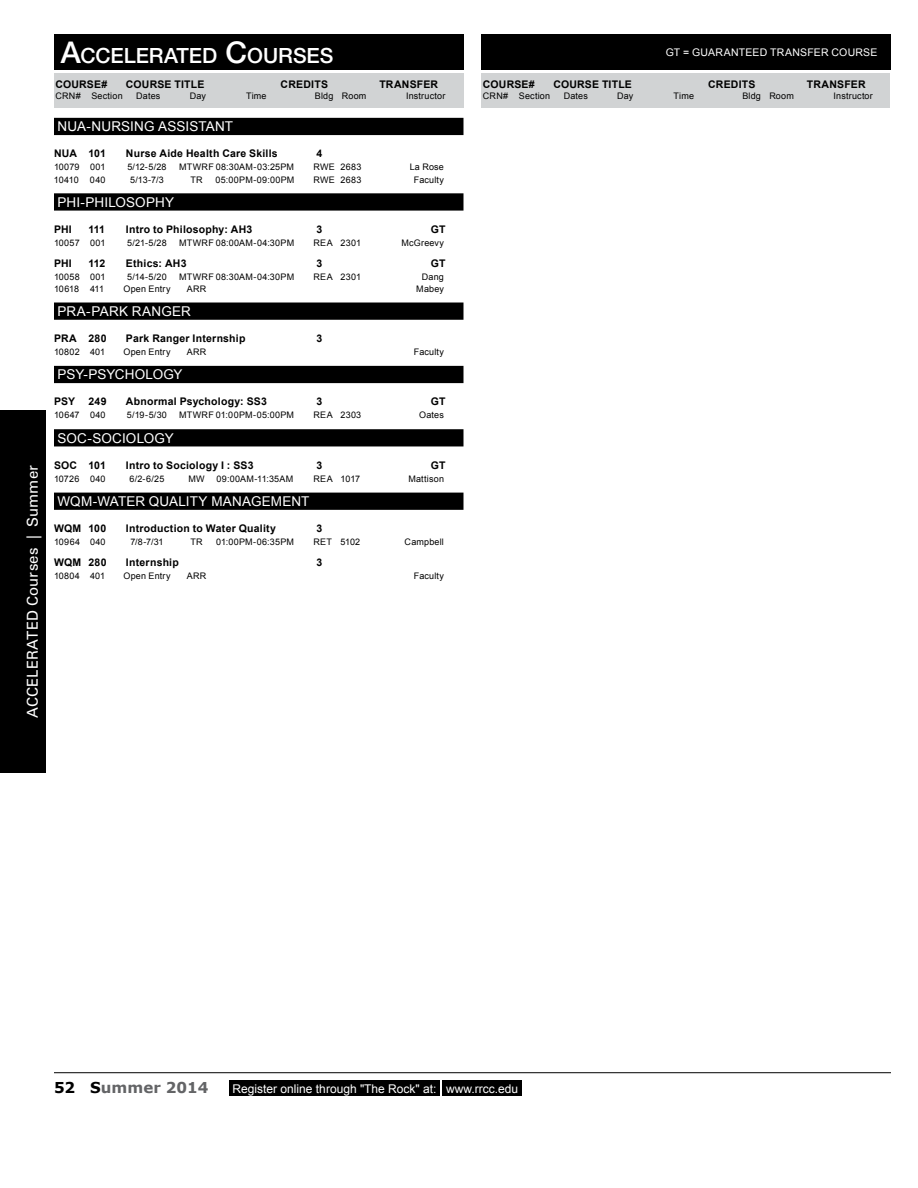
<style>
.page{position:relative;width:918px;height:1188px;background:#fff}
.page>*{position:absolute;margin:0;border:0;box-sizing:border-box;transform-origin:0 0}
.t1{font:500 21px "Helvetica Neue LT Std";color:#fff}
.t2{font:15px "Univers LT Std";letter-spacing:.005em;color:#fff}
.t3{font:700 15px "Verdana";color:#636466}
.t4{font:13.5px "Arial";letter-spacing:.01em;color:#fff}
.t5{font:12px "Arial";color:#fff}
.t6{font:700 10.5px "Arial";letter-spacing:.02em;color:#000}
.t7{font:10.5px "Arial";letter-spacing:.02em;color:#fff}
.t8{font:9px "Arial";letter-spacing:.025em;color:#000}
.t9{font:9px "Arial";letter-spacing:-.01em;color:#000}
.s1{font-size:30px}
.s2{color:#000}
</style>
<div class="page">
<div style="left:482px;top:34px;width:409px;height:35px;background:#000"></div>
<hr style="left:54px;top:1072px;width:837px;height:1px;background:#000">
<div style="left:229px;top:1080px;width:211px;height:16px;background:#000"></div>
<div style="left:443px;top:1080px;width:79px;height:16px;background:#000"></div>
<div style="left:54px;top:74px;width:410px;height:34px;background:#d1d3d4"></div>
<div style="left:482px;top:74px;width:408px;height:34px;background:#d1d3d4"></div>
<div style="left:0;top:410px;width:45px;height:363px;background:#000"></div>
<div style="left:54px;top:34px;width:410px;height:35px;background:#000"></div>
<div style="left:54px;top:118px;width:410px;height:17px;background:#000"></div>
<div style="left:54px;top:193px;width:410px;height:18px;background:#000"></div>
<div style="left:54px;top:303px;width:410px;height:17px;background:#000"></div>
<div style="left:54px;top:366px;width:410px;height:17px;background:#000"></div>
<div style="left:54px;top:429px;width:410px;height:17px;background:#000"></div>
<div style="left:54px;top:493px;width:410px;height:17px;background:#000"></div>
<h2 class="t2" style="left:24px;top:718px;width:254px;rotate:-90deg">ACCELERATED Courses | Summer</h2>
<h1 class="t1" style="left:61px;top:43px;width:274px"><span class="s1">A</span>CCELERATED <span class="s1">C</span>OURSES</h1>
<p class="t6" style="left:55px;top:78px;width:53px">COURSE#</p>
<p class="t6" style="left:126px;top:78px;width:80px">COURSE TITLE</p>
<p class="t6" style="left:281px;top:78px;width:49px">CREDITS</p>
<p class="t6" style="left:379px;top:78px;width:60px">TRANSFER</p>
<p class="t8" style="left:55px;top:90px;width:69px">CRN# Section</p>
<p class="t8" style="left:136px;top:90px;width:26px">Dates</p>
<p class="t8" style="left:190px;top:90px;width:18px">Day</p>
<p class="t8" style="left:246px;top:90px;width:22px">Time</p>
<p class="t8" style="left:315px;top:90px;width:53px">Bldg Room</p>
<p class="t8" style="left:406px;top:90px;width:41px">Instructor</p>
<p class="t4" style="left:58px;top:118px;width:177px">NUA-NURSING ASSISTANT</p>
<p class="t6" style="left:54px;top:147px;width:53px">NUA 101</p>
<p class="t6" style="left:126px;top:147px;width:153px">Nurse Aide Health Care Skills</p>
<p class="t6" style="left:317px;top:147px;width:7px">4</p>
<p class="t8" style="left:54px;top:161px;width:53px">10079 001</p>
<p class="t8" style="left:127px;top:161px;width:41px">5/12-5/28</p>
<p class="t8" style="left:179px;top:161px;width:116px">MTWRF 08:30AM-03:25PM</p>
<p class="t8" style="left:313px;top:161px;width:49px">RWE 2683</p>
<p class="t8" style="left:410px;top:161px;width:36px">La Rose</p>
<p class="t8" style="left:54px;top:173px;width:53px">10410 040</p>
<p class="t8" style="left:130px;top:173px;width:35px">5/13-7/3</p>
<p class="t8" style="left:190px;top:173px;width:14px">TR</p>
<p class="t8" style="left:216px;top:173px;width:80px">05:00PM-09:00PM</p>
<p class="t8" style="left:313px;top:173px;width:49px">RWE 2683</p>
<p class="t8" style="left:414px;top:173px;width:32px">Faculty</p>
<p class="t4" style="left:58px;top:193px;width:118px">PHI-PHILOSOPHY</p>
<p class="t6" style="left:54px;top:222px;width:19px">PHI</p>
<p class="t6" style="left:89px;top:222px;width:18px">111</p>
<p class="t6" style="left:126px;top:222px;width:128px">Intro to Philosophy: AH3</p>
<p class="t6" style="left:317px;top:222px;width:7px">3</p>
<p class="t6" style="left:431px;top:222px;width:16px">GT</p>
<p class="t8" style="left:54px;top:237px;width:53px">10057 001</p>
<p class="t8" style="left:127px;top:237px;width:41px">5/21-5/28</p>
<p class="t8" style="left:179px;top:237px;width:117px">MTWRF 08:00AM-04:30PM</p>
<p class="t8" style="left:313px;top:237px;width:49px">REA 2301</p>
<p class="t8" style="left:401px;top:237px;width:44px">McGreevy</p>
<p class="t6" style="left:54px;top:256px;width:19px">PHI</p>
<p class="t6" style="left:89px;top:256px;width:18px">112</p>
<p class="t6" style="left:126px;top:256px;width:62px">Ethics: AH3</p>
<p class="t6" style="left:317px;top:256px;width:7px">3</p>
<p class="t6" style="left:431px;top:256px;width:16px">GT</p>
<p class="t8" style="left:54px;top:271px;width:53px">10058 001</p>
<p class="t8" style="left:127px;top:271px;width:41px">5/14-5/20</p>
<p class="t8" style="left:179px;top:271px;width:117px">MTWRF 08:30AM-04:30PM</p>
<p class="t8" style="left:313px;top:271px;width:49px">REA 2301</p>
<p class="t8" style="left:422px;top:271px;width:24px">Dang</p>
<p class="t9" style="left:54px;top:283px;width:52px">10618 411</p>
<p class="t8" style="left:123px;top:283px;width:49px">Open Entry</p>
<p class="t8" style="left:187px;top:283px;width:21px">ARR</p>
<p class="t8" style="left:416px;top:283px;width:29px">Mabey</p>
<p class="t4" style="left:58px;top:302px;width:135px">PRA-PARK RANGER</p>
<p class="t6" style="left:54px;top:332px;width:54px">PRA 280</p>
<p class="t6" style="left:126px;top:332px;width:121px">Park Ranger Internship</p>
<p class="t6" style="left:317px;top:332px;width:7px">3</p>
<p class="t8" style="left:54px;top:346px;width:53px">10802 401</p>
<p class="t8" style="left:123px;top:346px;width:49px">Open Entry</p>
<p class="t8" style="left:187px;top:346px;width:21px">ARR</p>
<p class="t8" style="left:414px;top:346px;width:32px">Faculty</p>
<p class="t4" style="left:58px;top:366px;width:127px">PSY-PSYCHOLOGY</p>
<p class="t6" style="left:54px;top:395px;width:23px">PSY</p>
<p class="t6" style="left:89px;top:395px;width:20px">249</p>
<p class="t6" style="left:126px;top:395px;width:142px">Abnormal Psychology: SS3</p>
<p class="t6" style="left:317px;top:395px;width:7px">3</p>
<p class="t6" style="left:431px;top:395px;width:16px">GT</p>
<p class="t8" style="left:54px;top:409px;width:53px">10647 040</p>
<p class="t8" style="left:127px;top:409px;width:42px">5/19-5/30</p>
<p class="t8" style="left:179px;top:409px;width:116px">MTWRF 01:00PM-05:00PM</p>
<p class="t8" style="left:313px;top:409px;width:49px">REA 2303</p>
<p class="t8" style="left:419px;top:409px;width:26px">Oates</p>
<p class="t4" style="left:58px;top:429px;width:118px">SOC-SOCIOLOGY</p>
<p class="t6" style="left:54px;top:458px;width:53px">SOC 101</p>
<p class="t6" style="left:126px;top:458px;width:129px">Intro to Sociology I : SS3</p>
<p class="t6" style="left:317px;top:458px;width:7px">3</p>
<p class="t6" style="left:431px;top:458px;width:16px">GT</p>
<p class="t8" style="left:54px;top:473px;width:53px">10726 040</p>
<p class="t8" style="left:130px;top:473px;width:36px">6/2-6/25</p>
<p class="t8" style="left:188px;top:473px;width:18px">MW</p>
<p class="t8" style="left:217px;top:473px;width:78px">09:00AM-11:35AM</p>
<p class="t8" style="left:314px;top:473px;width:48px">REA 1017</p>
<p class="t8" style="left:408px;top:473px;width:37px">Mattison</p>
<p class="t4" style="left:58px;top:493px;width:253px">WQM-WATER QUALITY MANAGEMENT</p>
<p class="t6" style="left:54px;top:522px;width:54px">WQM 100</p>
<p class="t6" style="left:126px;top:522px;width:152px">Introduction to Water Quality</p>
<p class="t6" style="left:317px;top:522px;width:7px">3</p>
<p class="t8" style="left:54px;top:536px;width:53px">10964 040</p>
<p class="t8" style="left:130px;top:536px;width:35px">7/8-7/31</p>
<p class="t8" style="left:190px;top:536px;width:14px">TR</p>
<p class="t8" style="left:216px;top:536px;width:79px">01:00PM-06:35PM</p>
<p class="t8" style="left:313px;top:536px;width:48px">RET 5102</p>
<p class="t8" style="left:405px;top:536px;width:41px">Campbell</p>
<p class="t6" style="left:54px;top:555px;width:54px">WQM 280</p>
<p class="t6" style="left:126px;top:555px;width:54px">Internship</p>
<p class="t6" style="left:317px;top:555px;width:7px">3</p>
<p class="t8" style="left:54px;top:570px;width:53px">10804 401</p>
<p class="t8" style="left:123px;top:570px;width:49px">Open Entry</p>
<p class="t8" style="left:187px;top:570px;width:21px">ARR</p>
<p class="t8" style="left:414px;top:570px;width:32px">Faculty</p>
<p class="t7" style="left:666px;top:45px;width:213px">GT = GUARANTEED TRANSFER COURSE</p>
<p class="t6" style="left:483px;top:78px;width:53px">COURSE#</p>
<p class="t6" style="left:553px;top:78px;width:80px">COURSE TITLE</p>
<p class="t6" style="left:708px;top:78px;width:49px">CREDITS</p>
<p class="t6" style="left:807px;top:78px;width:60px">TRANSFER</p>
<p class="t8" style="left:483px;top:90px;width:69px">CRN# Section</p>
<p class="t8" style="left:564px;top:90px;width:26px">Dates</p>
<p class="t8" style="left:617px;top:90px;width:18px">Day</p>
<p class="t8" style="left:674px;top:90px;width:22px">Time</p>
<p class="t8" style="left:742px;top:90px;width:53px">Bldg Room</p>
<p class="t8" style="left:834px;top:90px;width:41px">Instructor</p>
<p class="t3" style="left:54px;top:1077px;width:156px"><span class="s2">52 S</span>ummer 2014</p>
<p class="t5" style="left:233px;top:1081px;width:287px">Register online through "The Rock" at: www.rrcc.edu</p>
</div>
